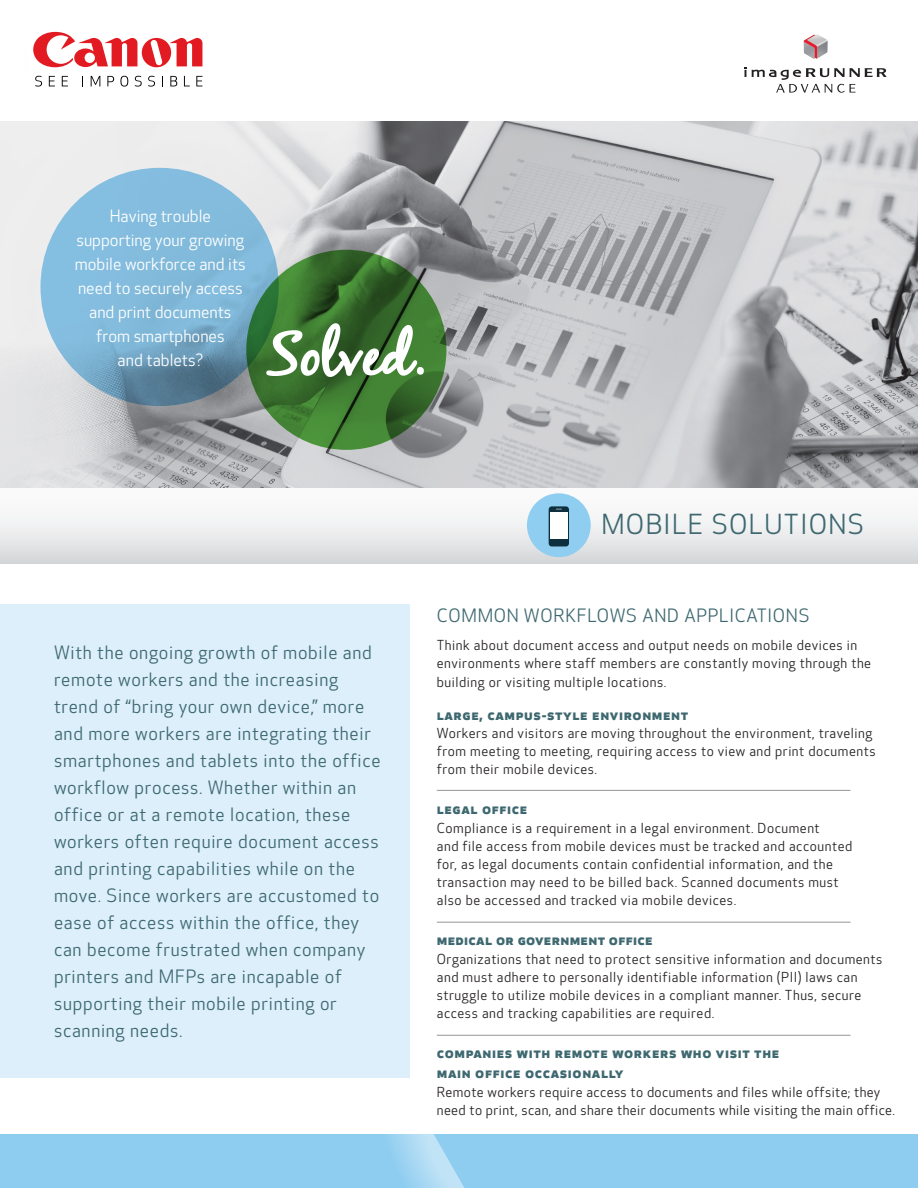
<style>
.page{position:relative;width:918px;height:1188px;background:#fff}
.page>*{position:absolute;margin:0;border:0;box-sizing:border-box;transform-origin:0 0}
.t1{font:59.1px "Black Jack";color:#fff}
.t2{font:27px "Optic Sans 201";letter-spacing:.05em;color:#3e6870}
.t3{font:18px/27px "Optic Sans 201";letter-spacing:.04em;color:#3e6870}
.t4{font:16.5px/24px "Optic Sans 201";color:#fff;text-align:center}
.t5{font:700 15px/19.5px "Optic Sans 401";letter-spacing:.04em;color:#3e6870}
.t6{font:700 15px "Optic Sans 401";letter-spacing:.02em;color:#3e6870}
.t7{font:13.5px/18px "Optic Sans 201";letter-spacing:.04em;color:#231f20}
</style>
<div class="page">
<div style="left:0;top:604px;width:410px;height:474px;background:#dceffa"></div>
<svg style="left:0;top:122px;width:918px;height:366px;background:#bfbfc2"></svg>
<img style="left:804px;top:34px;width:24px;height:25px">
<svg style="left:744px;top:68px;width:143px;height:25px"></svg>
<svg style="left:33px;top:32px;width:169px;height:35px"></svg>
<svg style="left:35px;top:76px;width:7px;height:11px"></svg>
<svg style="left:49px;top:76px;width:6px;height:10px"></svg>
<svg style="left:62px;top:76px;width:6px;height:10px"></svg>
<svg style="left:91px;top:76px;width:9px;height:10px"></svg>
<svg style="left:107px;top:76px;width:7px;height:10px"></svg>
<svg style="left:120px;top:76px;width:8px;height:11px"></svg>
<svg style="left:135px;top:76px;width:7px;height:11px"></svg>
<svg style="left:148px;top:76px;width:7px;height:11px"></svg>
<svg style="left:170px;top:76px;width:7px;height:10px"></svg>
<svg style="left:184px;top:76px;width:6px;height:10px"></svg>
<svg style="left:196px;top:76px;width:6px;height:10px"></svg>
<div style="left:0;top:488px;width:918px;height:76px;background:linear-gradient(to bottom,#fff,#dadbdd)"></div>
<svg style="left:246px;top:250px;width:200px;height:200px;background:#3a712d"></svg>
<svg style="left:264px;top:321px;width:162px;height:58px"></svg>
<svg style="left:40px;top:168px;width:239px;height:238px;background:#78afcc"></svg>
<svg style="left:527px;top:493px;width:64px;height:64px;background:#9bc8e0"></svg>
<div style="left:550px;top:513px;width:18px;height:26px;background:#fff"></div>
<div style="left:0;top:1134px;width:918px;height:54px;background:#8fcdf0"></div>
<svg style="left:392px;top:1134px;width:72px;height:54px"></svg>
<hr style="left:437px;top:790px;width:413px;height:1px;background:#939598">
<hr style="left:437px;top:922px;width:413px;height:1px;background:#939598">
<hr style="left:437px;top:1035px;width:413px;height:1px;background:#939598">
<p class="t4" style="left:75px;top:204px;width:172px">Having trouble supporting your growing mobile workforce and its need to securely access and print documents from smartphones<br>and tablets?</p>
<h1 class="t1" style="left:267px;top:319px;width:161px">Solved.</h1>
<p class="t3" style="left:54px;top:640px;width:328px">With the ongoing growth of mobile and remote workers and the increasing trend of “bring your own device,” more and more workers are integrating their smartphones and tablets into the office workflow process. Whether within an office or at a remote location, these workers often require document access and printing capabilities while on the move. Since workers are accustomed to ease of access within the office, they can become frustrated when company printers and MFPs are incapable of supporting their mobile printing or scanning needs.</p>
<h2 class="t2" style="left:601px;top:509px;width:264px">MOBILE SOLUTIONS</h2>
<h3 class="t3" style="left:437px;top:603px;width:374px">COMMON WORKFLOWS AND APPLICATIONS</h3>
<p class="t7" style="left:437px;top:636px;width:436px">Think about document access and output needs on mobile devices in environments where staff members are constantly moving through the</p>
<p class="t7" style="left:437px;top:674px;width:231px">building or visiting multiple locations.</p>
<p class="t5" style="left:437px;top:705px;width:253px">large, campus-style environment</p>
<p class="t7" style="left:437px;top:725px;width:440px">Workers and visitors are moving throughout the environment, traveling from meeting to meeting, requiring access to view and print documents from their mobile devices.</p>
<p class="t5" style="left:437px;top:799px;width:92px">legal office</p>
<p class="t7" style="left:437px;top:820px;width:417px">Compliance is a requirement in a legal environment. Document<br>and file access from mobile devices must be tracked and accounted for, as legal documents contain confidential information, and the transaction may need to be billed back. Scanned documents must also be accessed and tracked via mobile devices.</p>
<p class="t6" style="left:437px;top:931px;width:217px">medical or government office</p>
<p class="t7" style="left:437px;top:951px;width:447px">Organizations that need to protect sensitive information and documents and must adhere to personally identifiable information (PII) laws can struggle to utilize mobile devices in a compliant manner. Thus, secure access and tracking capabilities are required.</p>
<p class="t5" style="left:437px;top:1043px;width:344px">companies with remote workers who visit the main office occasionally</p>
<p class="t7" style="left:437px;top:1084px;width:460px">Remote workers require access to documents and files while offsite; they need to print, scan, and share their documents while visiting the main office.</p>
</div>
